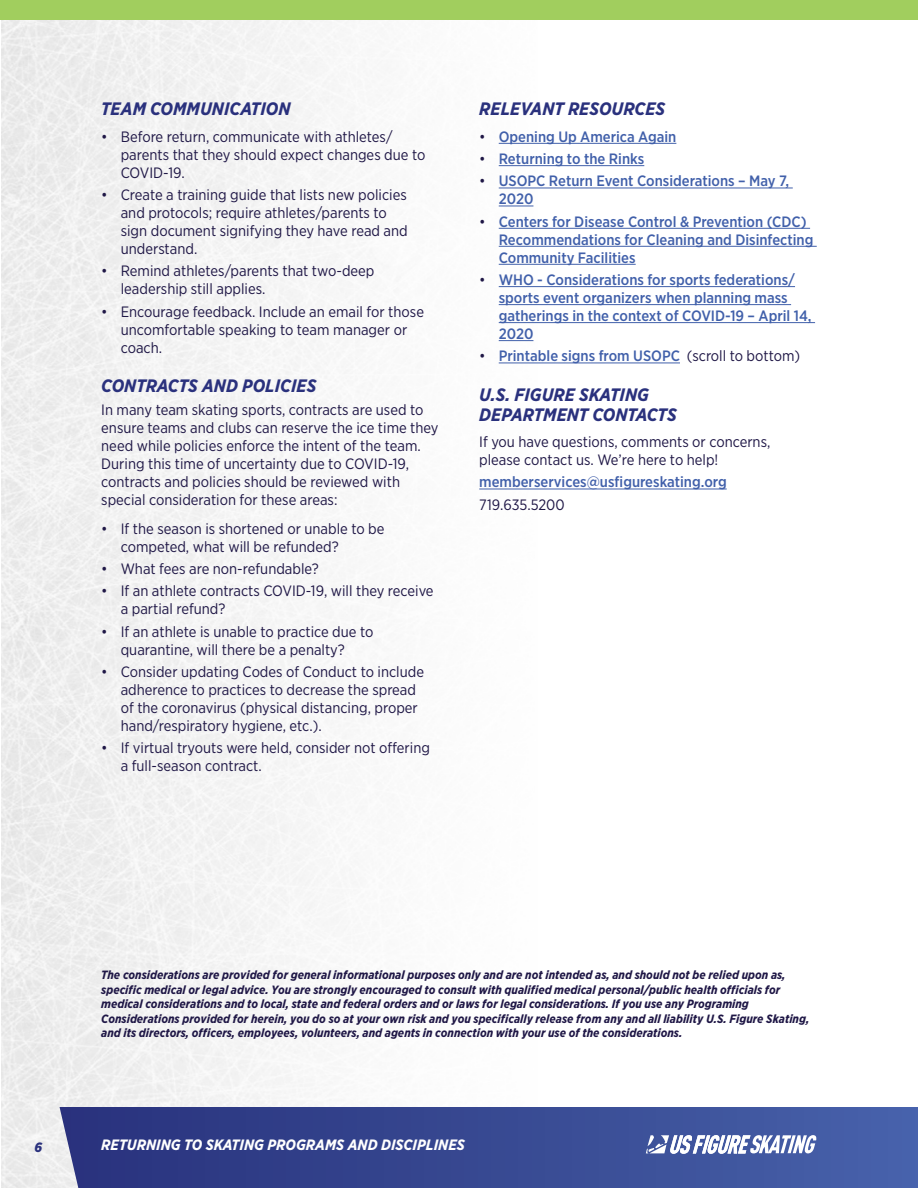
<style>
.page{position:relative;width:918px;height:1188px;background:#fff}
.page>*{position:absolute;margin:0;border:0;box-sizing:border-box;transform-origin:0 0}
.t1{font:italic 700 18px/19.4px "Gotham Narrow";color:#2a317d}
.t2{font:15px/18px "Gotham Narrow";color:#1f1746}
.t3{font:500 15px/18px "Gotham Narrow";color:#4160aa}
.t4{font:italic 700 15px "Gotham Narrow";color:#fff}
.t5{font:italic 900 13.5px "Gotham Narrow";color:#2a317d}
.t6{font:italic 700 12px/14.4px "Gotham Narrow";color:#1f1746}
.s1{font-weight:400;color:#1f1746}
</style>
<div class="page">
<img style="left:2px;top:19px;width:643px;height:1169px">
<hr style="left:499px;top:143px;width:177px;height:1px;background:#4160aa">
<hr style="left:499px;top:165px;width:145px;height:1px;background:#4160aa">
<hr style="left:499px;top:188px;width:294px;height:1px;background:#4160aa">
<hr style="left:499px;top:206px;width:34px;height:1px;background:#4160aa">
<hr style="left:499px;top:228px;width:311px;height:1px;background:#4160aa">
<hr style="left:499px;top:246px;width:318px;height:1px;background:#4160aa">
<hr style="left:499px;top:264px;width:137px;height:1px;background:#4160aa">
<hr style="left:499px;top:286px;width:296px;height:1px;background:#4160aa">
<hr style="left:499px;top:304px;width:292px;height:1px;background:#4160aa">
<hr style="left:499px;top:322px;width:316px;height:1px;background:#4160aa">
<hr style="left:499px;top:340px;width:34px;height:1px;background:#4160aa">
<hr style="left:499px;top:363px;width:181px;height:1px;background:#4160aa">
<hr style="left:479px;top:489px;width:248px;height:1px;background:#4160aa">
<svg style="left:60px;top:1107px;width:858px;height:81px;background:#394a93"></svg>
<svg style="left:646px;top:1135px;width:170px;height:19px"></svg>
<div style="left:0;top:0;width:918px;height:19px;background:#a1ce5e"></div>
<p class="t1" style="left:101px;top:99px;width:191px">TEAM COMMUNICATION</p>
<p class="t2" style="left:121px;top:127px;width:306px;text-indent:-20px">• Before return, communicate with athletes/ parents that they should expect changes due to<br>COVID-19.</p>
<p class="t2" style="left:121px;top:186px;width:289px;text-indent:-20px">• Create a training guide that lists new policies and protocols; require athletes/parents to sign document signifying they have read and understand.</p>
<p class="t2" style="left:121px;top:262px;width:255px;text-indent:-20px">• Remind athletes/parents that two-deep leadership still applies.</p>
<p class="t2" style="left:121px;top:302px;width:305px;text-indent:-20px">• Encourage feedback. Include an email for those uncomfortable speaking to team manager or coach.</p>
<p class="t1" style="left:101px;top:376px;width:217px">CONTRACTS AND POLICIES</p>
<p class="t2" style="left:101px;top:400px;width:339px">In many team skating sports, contracts are used to ensure teams and clubs can reserve the ice time they need while policies enforce the intent of the team.<br>During this time of uncertainty due to COVID-19, contracts and policies should be reviewed with special consideration for these areas:</p>
<p class="t2" style="left:121px;top:519px;width:265px;text-indent:-20px">• If the season is shortened or unable to be competed, what will be refunded?</p>
<p class="t2" style="left:101px;top:560px;width:219px">• What fees are non-refundable?</p>
<p class="t2" style="left:121px;top:582px;width:314px;text-indent:-20px">• If an athlete contracts COVID-19, will they receive a partial refund?</p>
<p class="t2" style="left:121px;top:622px;width:254px;text-indent:-20px">• If an athlete is unable to practice due to quarantine, will there be a penalty?</p>
<p class="t2" style="left:121px;top:663px;width:305px;text-indent:-20px">• Consider updating Codes of Conduct to include adherence to practices to decrease the spread of the coronavirus (physical distancing, proper hand/respiratory hygiene, etc.).</p>
<p class="t2" style="left:121px;top:739px;width:311px;text-indent:-20px">• If virtual tryouts were held, consider not offering a full-season contract.</p>
<p class="t1" style="left:479px;top:99px;width:188px">RELEVANT RESOURCES</p>
<p class="t3" style="left:479px;top:127px;width:199px"><span class="s1">•</span> Opening Up America Again</p>
<p class="t3" style="left:479px;top:150px;width:167px"><span class="s1">•</span> Returning to the Rinks</p>
<p class="t3" style="left:499px;top:172px;width:292px;text-indent:-20px"><span class="s1">•</span> USOPC Return Event Considerations – May 7,<br>2020</p>
<p class="t3" style="left:499px;top:212px;width:316px;text-indent:-20px"><span class="s1">•</span> Centers for Disease Control &amp; Prevention (CDC)<br>Recommendations for Cleaning and Disinfecting<br>Community Facilities</p>
<p class="t3" style="left:499px;top:271px;width:314px;text-indent:-20px"><span class="s1">•</span> WHO - Considerations for sports federations/ sports event organizers when planning mass gatherings in the context of COVID-19 – April 14, 2020</p>
<p class="t3" style="left:479px;top:347px;width:322px"><span class="s1">•</span> Printable signs from USOPC <span class="s1">(scroll to bottom)</span></p>
<p class="t1" style="left:479px;top:385px;width:199px">U.S. FIGURE SKATING<br>DEPARTMENT CONTACTS</p>
<p class="t2" style="left:479px;top:433px;width:293px">If you have questions, comments or concerns, please contact us. We’re here to help!</p>
<p class="t3" style="left:479px;top:473px;width:249px">memberservices@usfigureskating.org</p>
<p class="t2" style="left:479px;top:495px;width:87px">719.635.5200</p>
<p class="t6" style="left:101px;top:968px;width:710px">The considerations are provided for general informational purposes only and are not intended as, and should not be relied upon as, specific medical or legal advice. You are strongly encouraged to consult with qualified medical personal/public health officials for medical considerations and to local, state and federal orders and or laws for legal considerations. If you use any Programing Considerations provided for herein, you do so at your own risk and you specifically release from any and all liability U.S. Figure Skating, and its directors, officers, employees, volunteers, and agents in connection with your use of the considerations.</p>
<p class="t5" style="left:34px;top:1138px;width:9px">6</p>
<p class="t4" style="left:101px;top:1136px;width:365px">RETURNING TO SKATING PROGRAMS AND DISCIPLINES</p>
</div>
